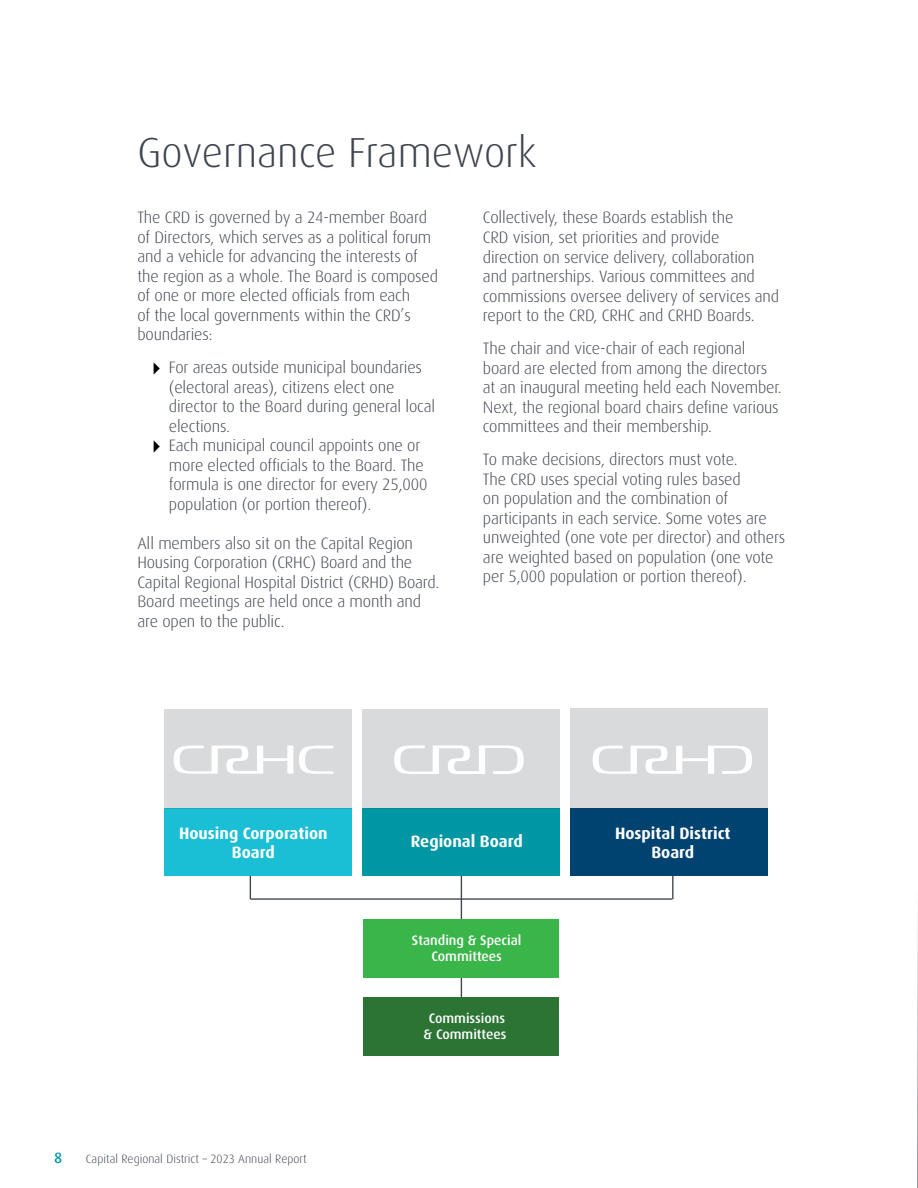
<style>
.page{position:relative;width:918px;height:1188px;background:#fff}
.page>*{position:absolute;margin:0;border:0;box-sizing:border-box;transform-origin:0 0}
.t1{font:300 42px "Dax OT";color:#3f454f}
.t2{font:300 16.5px/19.5px "Dax OT";letter-spacing:-.01em;color:#3f454f}
.t3{font:700 16.5px/19.8px "Dax OT";color:#fffefe;text-align:center}
.t4{font:500 15px "Dax OT";color:#0097a5}
.t5{font:500 13.65px/16.5px "Dax OT";color:#fffefe;text-align:center}
.t6{font:300 12px "Dax OT";color:#3f454f}
</style>
<div class="page">
<hr style="left:250px;top:866px;width:1px;height:33px;background:#3f454f">
<hr style="left:672px;top:866px;width:2px;height:33px;background:#3f454f">
<hr style="left:461px;top:866px;width:1px;height:152px;background:#3f454f">
<div style="left:164px;top:809px;width:188px;height:67px;background:#1abfd5"></div>
<div style="left:363px;top:809px;width:197px;height:67px;background:#0097a5"></div>
<div style="left:571px;top:809px;width:197px;height:67px;background:#004270"></div>
<div style="left:364px;top:920px;width:195px;height:58px;background:#39b54a"></div>
<div style="left:364px;top:997px;width:195px;height:58px;background:#2b7434"></div>
<div style="left:164px;top:709px;width:188px;height:100px;background:#d9dadc"></div>
<div style="left:363px;top:709px;width:197px;height:100px;background:#d9dadc"></div>
<div style="left:571px;top:709px;width:197px;height:100px;background:#d9dadc"></div>
<hr style="left:250px;top:898px;width:422px;height:2px;background:#3f454f">
<svg style="left:394px;top:745px;width:130px;height:29px"></svg>
<svg style="left:593px;top:746px;width:159px;height:28px"></svg>
<svg style="left:299px;top:746px;width:34px;height:28px"></svg>
<svg style="left:174px;top:746px;width:119px;height:28px"></svg>
<hr style="left:917px;top:889px;width:1px;height:299px;background:#3f454f">
<h1 class="t1" style="left:137px;top:113px;width:401px">Governance Framework</h1>
<p class="t2" style="left:137px;top:205px;width:302px">The CRD is governed by a 24-member Board of Directors, which serves as a political forum and a vehicle for advancing the interests of the region as a whole. The Board is composed of one or more elected officials from each<br>of the local governments within the CRD’s boundaries:</p>
<p class="t2" style="left:169px;top:355px;width:268px">For areas outside municipal boundaries (electoral areas), citizens elect one director to the Board during general local elections.<br>Each municipal council appoints one or more elected officials to the Board. The formula is one director for every 25,000 population (or portion thereof).</p>
<p class="t2" style="left:137px;top:531px;width:304px">All members also sit on the Capital Region Housing Corporation (CRHC) Board and the Capital Regional Hospital District (CRHD) Board.<br>Board meetings are held once a month and are open to the public.</p>
<p class="t2" style="left:483px;top:205px;width:298px">Collectively, these Boards establish the<br>CRD vision, set priorities and provide direction on service delivery, collaboration and partnerships. Various committees and commissions oversee delivery of services and report to the CRD, CRHC and CRHD Boards.</p>
<p class="t2" style="left:483px;top:336px;width:300px">The chair and vice-chair of each regional board are elected from among the directors at an inaugural meeting held each November.<br>Next, the regional board chairs define various committees and their membership.</p>
<p class="t2" style="left:483px;top:447px;width:304px">To make decisions, directors must vote.<br>The CRD uses special voting rules based<br>on population and the combination of participants in each service. Some votes are unweighted (one vote per director) and others are weighted based on population (one vote per 5,000 population or portion thereof).</p>
<p class="t3" style="left:179px;top:820px;width:150px">Housing Corporation<br>Board</p>
<p class="t3" style="left:411px;top:828px;width:113px">Regional Board</p>
<p class="t3" style="left:615px;top:820px;width:117px">Hospital District<br>Board</p>
<p class="t5" style="left:412px;top:930px;width:111px">Standing &amp; Special<br>Committees</p>
<p class="t4" style="left:54px;top:1143px;width:10px">8</p>
<p class="t6" style="left:86px;top:1147px;width:222px">Capital Regional District – 2023 Annual Report</p>
<p class="t5" style="left:424px;top:1007px;width:84px">Commissions &amp; Committees</p>
</div>
